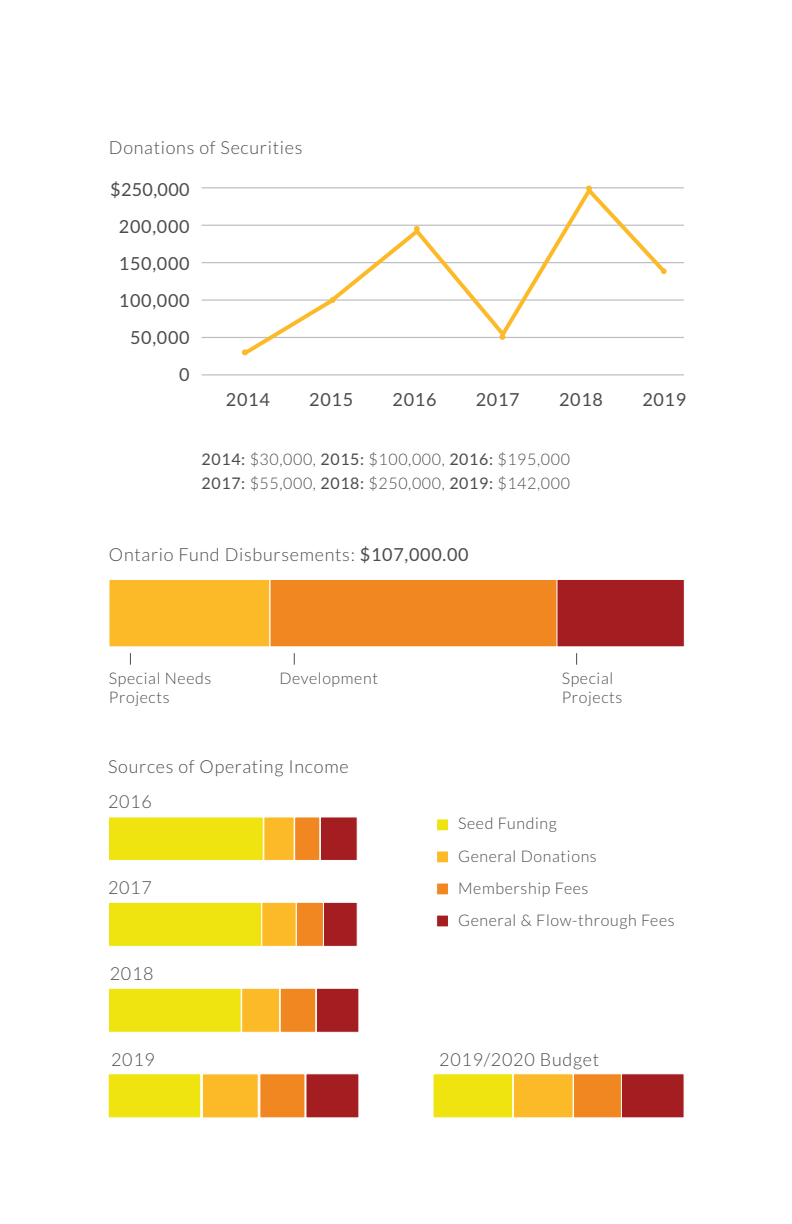
<style>
.page{position:relative;width:792px;height:1224px;background:#fff}
.page>*{position:absolute;margin:0;border:0;box-sizing:border-box;transform-origin:0 0}
.t1{font:300 18px "Lato";letter-spacing:.04em;color:#4b4c4d}
.t2{font:18px/37px "Lato";letter-spacing:.04em;color:#4b4c4d;text-align:right}
.t3{font:300 16px/19.2px "Lato";letter-spacing:.04em;color:#4b4c4d}
.s1{font-weight:400}
</style>
<div class="page">
<hr style="left:202px;top:374px;width:482px;height:1px;background:#bcbdc0">
<hr style="left:202px;top:187px;width:482px;height:1px;background:#bcbdc0">
<hr style="left:202px;top:337px;width:482px;height:1px;background:#bcbdc0">
<hr style="left:202px;top:225px;width:482px;height:1px;background:#bcbdc0">
<hr style="left:202px;top:262px;width:482px;height:1px;background:#bcbdc0">
<hr style="left:202px;top:299px;width:482px;height:2px;background:#bcbdc0">
<div style="left:548px;top:579px;width:137px;height:68px;background:#a41d20;border:1px solid #fff"></div>
<div style="left:270px;top:579px;width:287px;height:68px;background:#f18720;border:1px solid #fff"></div>
<div style="left:109px;top:579px;width:161px;height:68px;background:#fdba28;border:1px solid #fff"></div>
<svg style="left:130px;top:653px;width:1px;height:12px"></svg>
<svg style="left:576px;top:653px;width:1px;height:12px"></svg>
<svg style="left:294px;top:653px;width:1px;height:12px"></svg>
<div style="left:436px;top:818px;width:13px;height:13px;background:#efe310;border:1px solid #fff"></div>
<div style="left:436px;top:851px;width:13px;height:12px;background:#fdba28;border:1px solid #fff"></div>
<div style="left:436px;top:883px;width:13px;height:12px;background:#f18720;border:1px solid #fff"></div>
<div style="left:436px;top:915px;width:13px;height:12px;background:#a41d20;border:1px solid #fff"></div>
<div style="left:320px;top:816px;width:38px;height:45px;background:#a41d20;border:1px solid #fff"></div>
<div style="left:294px;top:816px;width:26px;height:45px;background:#f18720;border:1px solid #fff"></div>
<div style="left:263px;top:816px;width:32px;height:45px;background:#fdba28;border:1px solid #fff"></div>
<div style="left:108px;top:816px;width:156px;height:45px;background:#efe310;border:1px solid #fff"></div>
<div style="left:323px;top:902px;width:35px;height:45px;background:#a41d20;border:1px solid #fff"></div>
<div style="left:296px;top:902px;width:28px;height:45px;background:#f18720;border:1px solid #fff"></div>
<div style="left:261px;top:902px;width:36px;height:45px;background:#fdba28;border:1px solid #fff"></div>
<div style="left:108px;top:902px;width:154px;height:45px;background:#efe310;border:1px solid #fff"></div>
<div style="left:316px;top:988px;width:43px;height:45px;background:#a41d20;border:1px solid #fff"></div>
<div style="left:280px;top:988px;width:36px;height:45px;background:#f18720;border:1px solid #fff"></div>
<div style="left:241px;top:988px;width:39px;height:45px;background:#fdba28;border:1px solid #fff"></div>
<div style="left:108px;top:988px;width:134px;height:45px;background:#efe310;border:1px solid #fff"></div>
<div style="left:305px;top:1073px;width:54px;height:45px;background:#a41d20;border:1px solid #fff"></div>
<div style="left:202px;top:1073px;width:57px;height:45px;background:#fdba28;border:1px solid #fff"></div>
<div style="left:108px;top:1073px;width:93px;height:45px;background:#efe310;border:1px solid #fff"></div>
<div style="left:259px;top:1073px;width:46px;height:45px;background:#f18720;border:1px solid #fff"></div>
<div style="left:620px;top:1073px;width:65px;height:45px;background:#a41d20;border:1px solid #fff"></div>
<div style="left:433px;top:1073px;width:80px;height:45px;background:#efe310;border:1px solid #fff"></div>
<div style="left:513px;top:1073px;width:61px;height:45px;background:#fdba28;border:1px solid #fff"></div>
<div style="left:573px;top:1073px;width:49px;height:45px;background:#f18720;border:1px solid #fff"></div>
<svg style="left:239px;top:185px;width:428px;height:171px"></svg>
<p class="t1" style="left:109px;top:138px;width:195px">Donations of Securities</p>
<p class="t2" style="left:110px;top:171px;width:81px">$250,000<br>200,000<br>150,000<br>100,000<br>50,000<br>0</p>
<p class="t2" style="left:226px;top:381px;width:45px">2014</p>
<p class="t2" style="left:309px;top:381px;width:45px">2015</p>
<p class="t2" style="left:393px;top:381px;width:45px">2016</p>
<p class="t2" style="left:476px;top:381px;width:45px">2017</p>
<p class="t2" style="left:559px;top:381px;width:45px">2018</p>
<p class="t3" style="left:202px;top:447px;width:370px;line-height:24px"><span class="s1">2014:</span> $30,000, <span class="s1">2015:</span> $100,000, <span class="s1">2016:</span> $195,000<br><span class="s1">2017:</span> $55,000, <span class="s1">2018:</span> $250,000, <span class="s1">2019:</span> $142,000</p>
<p class="t1" style="left:109px;top:545px;width:361px">Ontario Fund D isbursements: <span class="s1">$107,000.00</span></p>
<p class="t2" style="left:642px;top:381px;width:45px">2019</p>
<p class="t3" style="left:109px;top:669px;width:104px">Special N eeds<br>Projects</p>
<p class="t3" style="left:279px;top:669px;width:100px">Development</p>
<p class="t1" style="left:108px;top:757px;width:242px">Sources of Operating Income</p>
<p class="t1" style="left:108px;top:792px;width:45px">2016</p>
<p class="t3" style="left:562px;top:669px;width:62px">Special<br>Projects</p>
<p class="t1" style="left:108px;top:878px;width:45px">2017</p>
<p class="t1" style="left:110px;top:964px;width:45px">2018</p>
<p class="t3" style="left:458px;top:806px;width:140px;line-height:33.6px">Seed Funding<br>General Donations</p>
<p class="t3" style="left:458px;top:873px;width:218px;line-height:31.6px">Membership Fees<br>General &amp; Flow-through Fees</p>
<p class="t1" style="left:111px;top:1050px;width:45px">2019</p>
<p class="t1" style="left:439px;top:1050px;width:161px">2019/2020 Budget</p>
</div>
